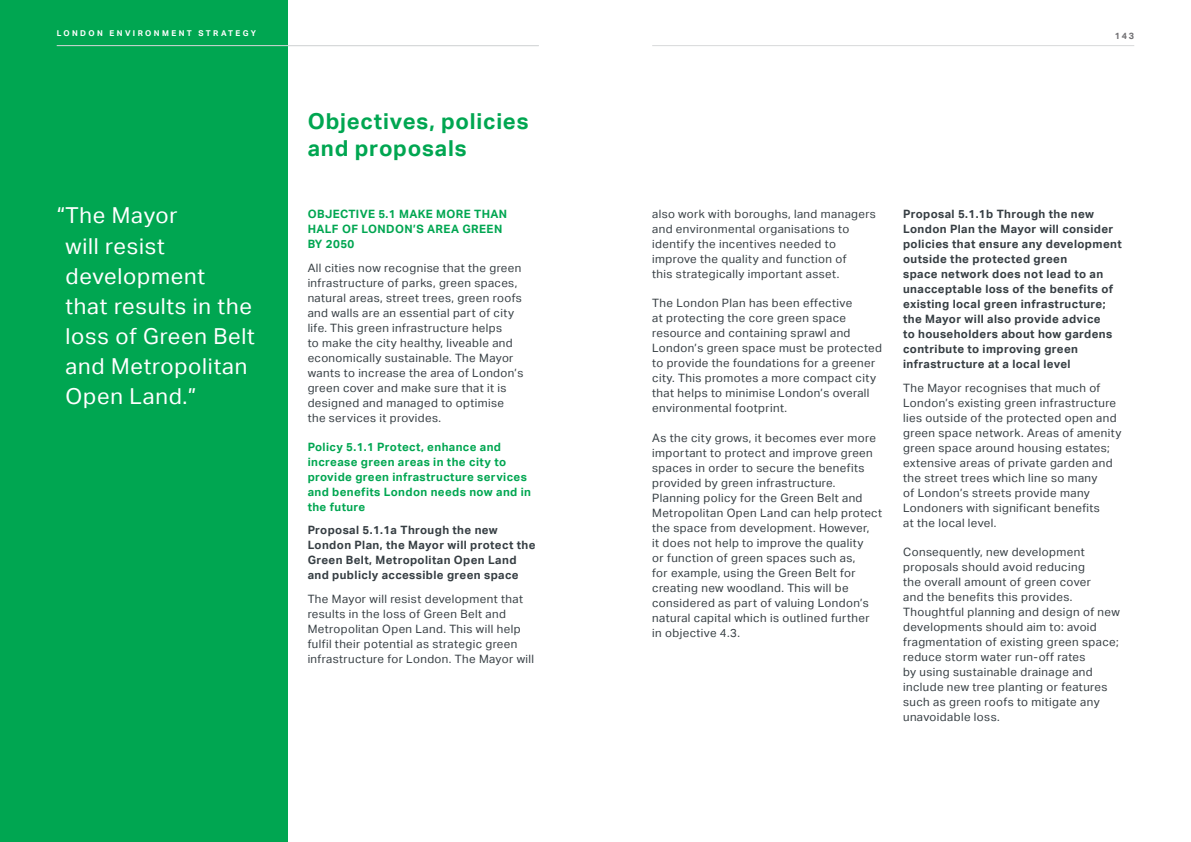
<style>
.page{position:relative;width:1191px;height:842px;background:#fff}
.page>*{position:absolute;margin:0;border:0;box-sizing:border-box;transform-origin:0 0}
.t1{font:22px/30px "Aktiv Grotesk";letter-spacing:.035em;color:#fff}
.t2{font:700 22px/26.4px "Aktiv Grotesk";letter-spacing:.035em;color:#00a651}
.t3{font:11.5px/15px "Aktiv Grotesk";letter-spacing:.035em;color:#363e43}
.t4{font:700 11.5px/15px "Aktiv Grotesk";letter-spacing:.035em;color:#363e43}
.t5{font:700 11.5px/15px "Aktiv Grotesk";letter-spacing:.035em;color:#00a651}
.t6{font:700 9px "Aktiv Grotesk";color:#717073}
.t7{font:700 8px "Aktiv Grotesk";letter-spacing:.3em;color:#fff}
</style>
<div class="page">
<hr style="left:652px;top:45px;width:482px;height:1px;background:#d7d9da">
<div style="left:0;top:0;width:288px;height:842px;background:#00a651"></div>
<hr style="left:57px;top:45px;width:482px;height:1px;background:#d7d9da">
<p class="t7" style="left:57px;top:28px;width:201px">LONDON ENVIRONMENT STRATEGY</p>
<h1 class="t1" style="left:66px;top:201px;width:191px;text-indent:-9px">“The Mayor<br>will resist development<br>that results in the loss of Green Belt and Metropolitan<br>Open Land.”</h1>
<h1 class="t2" style="left:308px;top:108px;width:222px">Objectives, policies and proposals</h1>
<p class="t5" style="left:308px;top:207px;width:201px">OBJECTIVE 5.1 MAKE MORE THAN<br>HALF OF LONDON’S AREA GREEN<br>BY 2050</p>
<p class="t3" style="left:308px;top:260px;width:217px">All cities now recognise that the green infrastructure of parks, green spaces, natural areas, street trees, green roofs and walls are an essential part of city life. This green infrastructure helps<br>to make the city healthy, liveable and economically sustainable. The Mayor wants to increase the area of London’s green cover and make sure that it is designed and managed to optimise the services it provides.</p>
<p class="t5" style="left:308px;top:439px;width:225px">Policy 5.1.1 Protect, enhance and increase green areas in the city to provide green infrastructure services and benefits London needs now and in the future</p>
<p class="t4" style="left:308px;top:523px;width:229px">Proposal 5.1.1a Through the new London Plan, the Mayor will protect the Green Belt, Metropolitan Open Land and publicly accessible green space</p>
<p class="t3" style="left:308px;top:591px;width:228px">The Mayor will resist development that results in the loss of Green Belt and Metropolitan Open Land. This will help fulfil their potential as strategic green infrastructure for London. The Mayor will</p>
<p class="t6" style="left:1114px;top:30px;width:21px">143</p>
<p class="t3" style="left:652px;top:207px;width:225px">also work with boroughs, land managers and environmental organisations to identify the incentives needed to improve the quality and function of<br>this strategically important asset.</p>
<p class="t3" style="left:652px;top:296px;width:231px">The London Plan has been effective<br>at protecting the core green space resource and containing sprawl and London’s green space must be protected to provide the foundations for a greener city. This promotes a more compact city that helps to minimise London’s overall environmental footprint.</p>
<p class="t3" style="left:652px;top:430px;width:231px">As the city grows, it becomes ever more important to protect and improve green spaces in order to secure the benefits provided by green infrastructure.<br>Planning policy for the Green Belt and Metropolitan Open Land can help protect the space from development. However,<br>it does not help to improve the quality<br>or function of green spaces such as,<br>for example, using the Green Belt for creating new woodland. This will be considered as part of valuing London’s natural capital which is outlined further<br>in objective 4.3.</p>
<p class="t4" style="left:903px;top:207px;width:220px">Proposal 5.1.1b Through the new London Plan the Mayor will consider policies that ensure any development outside the protected green<br>space network does not lead to an unacceptable loss of the benefits of existing local green infrastructure; the Mayor will also provide advice<br>to householders about how gardens contribute to improving green infrastructure at a local level</p>
<p class="t3" style="left:903px;top:380px;width:220px">The Mayor recognises that much of London’s existing green infrastructure lies outside of the protected open and green space network. Areas of amenity green space around housing estates; extensive areas of private garden and the street trees which line so many<br>of London’s streets provide many Londoners with significant benefits<br>at the local level.</p>
<p class="t3" style="left:903px;top:544px;width:218px">Consequently, new development proposals should avoid reducing<br>the overall amount of green cover<br>and the benefits this provides.<br>Thoughtful planning and design of new developments should aim to: avoid fragmentation of existing green space; reduce storm water run-off rates<br>by using sustainable drainage and include new tree planting or features such as green roofs to mitigate any unavoidable loss.</p>
</div>
